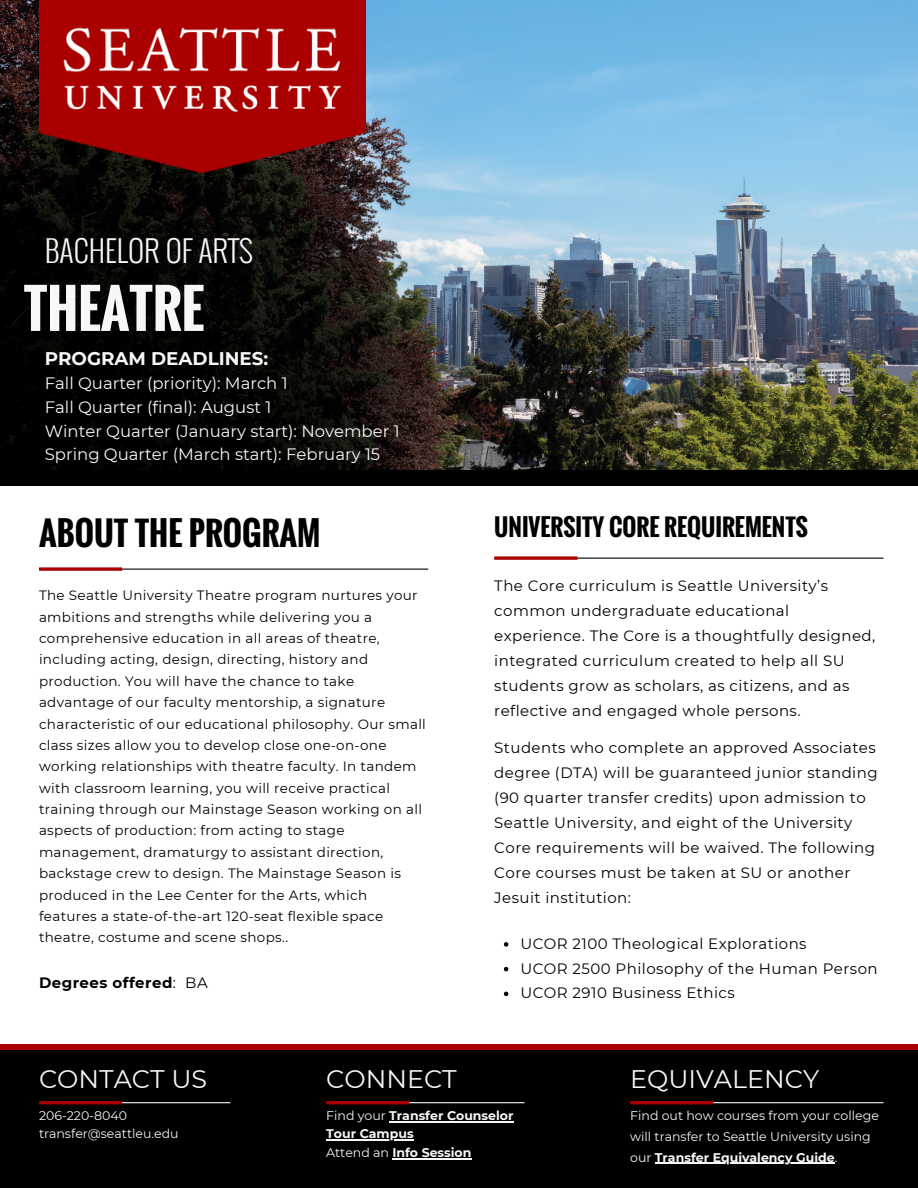
<style>
.page{position:relative;width:918px;height:1188px;background:#fff}
.page>*{position:absolute;margin:0;border:0;box-sizing:border-box;transform-origin:0 0}
.t1{font:700 52.5px "Oswald";color:#f7f7f7}
.t2{font:700 32.4px "Oswald";color:#000}
.t3{font:300 29.85px "Oswald";color:#f7f7f7}
.t4{font:25.35px "Montserrat";color:#f7f7f7}
.t5{font:700 23.4px "Oswald";color:#000}
.t6{font:700 18.3px "Montserrat";color:#f7f7f7}
.t7{font:16.5px "Montserrat";color:#f7f7f7}
.t8{font:15px/25px "Montserrat";letter-spacing:.03em;color:#000}
.t9{font:700 15px "Montserrat";letter-spacing:.03em;color:#000}
.t10{font:13.5px/21.3px "Montserrat";letter-spacing:.025em;color:#000}
.t11{font:12.45px/20.9px "Montserrat";color:#f7f7f7}
.t12{font:700 12.45px "Montserrat";color:#f7f7f7}
.s1{font-weight:400}
.s2{font-weight:700}
</style>
<div class="page">
<img style="left:0;top:0;width:918px;height:470px">
<div style="left:0;top:470px;width:918px;height:15px;background:#000"></div>
<div style="left:0;top:1047px;width:918px;height:141px;background:#000"></div>
<div style="left:0;top:1045px;width:918px;height:5px;background:#a00"></div>
<hr style="left:39px;top:569px;width:389px;height:1px;background:#000">
<svg style="left:39px;top:567px;width:83px;height:4px"></svg>
<hr style="left:41px;top:1102px;width:189px;height:1px;background:#f7f7f7">
<hr style="left:39px;top:1101px;width:83px;height:3px;background:#a00">
<hr style="left:328px;top:1102px;width:196px;height:1px;background:#f7f7f7">
<hr style="left:326px;top:1101px;width:83px;height:3px;background:#a00">
<hr style="left:389px;top:1121px;width:125px;height:1px;background:#f7f7f7">
<hr style="left:326px;top:1139px;width:88px;height:1px;background:#f7f7f7">
<hr style="left:392px;top:1158px;width:80px;height:1px;background:#f7f7f7">
<hr style="left:632px;top:1102px;width:252px;height:1px;background:#f7f7f7">
<hr style="left:630px;top:1101px;width:83px;height:3px;background:#a00">
<hr style="left:655px;top:1163px;width:180px;height:1px;background:#f7f7f7">
<img style="left:39px;top:0;width:326px;height:176px">
<hr style="left:494px;top:558px;width:390px;height:1px;background:#000">
<svg style="left:494px;top:556px;width:83px;height:4px"></svg>
<svg style="left:504px;top:942px;width:4px;height:5px"></svg>
<svg style="left:504px;top:967px;width:4px;height:4px"></svg>
<svg style="left:504px;top:992px;width:4px;height:4px"></svg>
<p class="t3" style="left:45px;top:228px;width:210px">BACHELOR OF ARTS</p>
<p class="t1" style="left:24px;top:268px;width:182px">THEATRE</p>
<p class="t6" style="left:45px;top:347px;width:225px">PROGRAM DEADLINES:</p>
<p class="t7" style="left:45px;top:373px;width:244px">Fall Quarter (priority): March 1</p>
<p class="t7" style="left:45px;top:397px;width:228px">Fall Quarter (final): August 1</p>
<p class="t7" style="left:45px;top:421px;width:356px">Winter Quarter (January start): November 1</p>
<p class="t7" style="left:45px;top:444px;width:337px">Spring Quarter (March start): February 15</p>
<p class="t2" style="left:39px;top:508px;width:283px">ABOUT THE PROGRAM</p>
<p class="t10" style="left:39px;top:585px;width:388px">The Seattle University Theatre program nurtures your ambitions and strengths while delivering you a comprehensive education in all areas of theatre, including acting, design, directing, history and production. You will have the chance to take advantage of our faculty mentorship, a signature characteristic of our educational philosophy. Our small class sizes allow you to develop close one-on-one working relationships with theatre faculty. In tandem with classroom learning, you will receive practical training through our Mainstage Season working on all aspects of production: from acting to stage management, dramaturgy to assistant direction, backstage crew to design. The Mainstage Season is produced in the Lee Center for the Arts, which features a state-of-the-art 120-seat flexible space theatre, costume and scene shops..</p>
<p class="t9" style="left:39px;top:974px;width:170px">Degrees offered<span class="s1">: BA</span></p>
<p class="t4" style="left:39px;top:1063px;width:170px">CONTACT US</p>
<p class="t4" style="left:326px;top:1063px;width:132px">CONNECT</p>
<p class="t5" style="left:494px;top:509px;width:315px">UNIVERSITY CORE REQUIREMENTS</p>
<p class="t8" style="left:494px;top:573px;width:383px">The Core curriculum is Seattle University’s common undergraduate educational experience. The Core is a thoughtfully designed, integrated curriculum created to help all SU students grow as scholars, as citizens, and as reflective and engaged whole persons.</p>
<p class="t8" style="left:494px;top:735px;width:385px">Students who complete an approved Associates degree (DTA) will be guaranteed junior standing (90 quarter transfer credits) upon admission to Seattle University, and eight of the University Core requirements will be waived. The following Core courses must be taken at SU or another Jesuit institution:</p>
<p class="t8" style="left:520px;top:931px;width:288px">UCOR 2100 Theological Explorations</p>
<p class="t8" style="left:520px;top:956px;width:359px">UCOR 2500 Philosophy of the Human Person</p>
<p class="t8" style="left:520px;top:980px;width:216px">UCOR 2910 Business Ethics</p>
<p class="t4" style="left:630px;top:1063px;width:190px">EQUIVALENCY</p>
<p class="t11" style="left:39px;top:1105px;width:89px">206-220-8040</p>
<p class="t11" style="left:39px;top:1124px;width:141px">transfer@seattleu.edu</p>
<p class="t12" style="left:326px;top:1108px;width:189px"><span class="s1">Find your</span> Transfer Counselor</p>
<p class="t12" style="left:326px;top:1126px;width:89px">Tour Campus</p>
<p class="t12" style="left:326px;top:1145px;width:147px"><span class="s1">Attend an</span> Info Session</p>
<p class="t11" style="left:630px;top:1105px;width:250px">Find out how courses from your college will transfer to Seattle University using our <span class="s2">Transfer Equivalency Guide</span>.</p>
</div>
